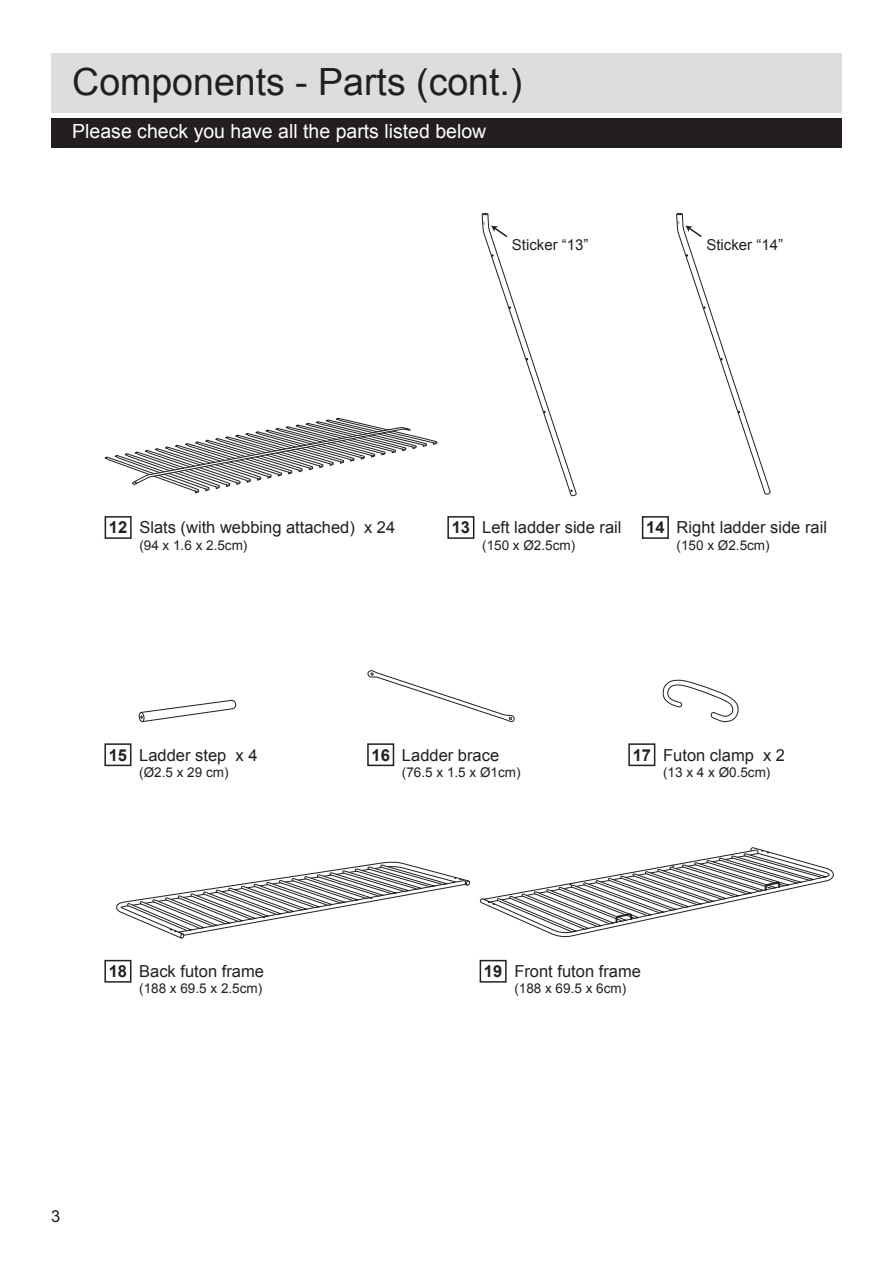
<style>
.page{position:relative;width:893px;height:1263px;background:#fff}
.page>*{position:absolute;margin:0;border:0;box-sizing:border-box;transform-origin:0 0}
.t1{font:37.5px "Arial";color:#231f20}
.t2{font:19.5px "Arial";color:#fff}
.t3{font:16.5px "Arial";color:#231f20}
.t4{font:700 16.5px "Arial";color:#231f20}
.t5{font:15px "Arial";color:#231f20}
.t6{font:13.5px "Arial";color:#231f20}
</style>
<div class="page">
<div style="left:51px;top:53px;width:791px;height:59px;background:#dcddde"></div>
<div style="left:51px;top:118px;width:791px;height:29px;background:#231f20"></div>
<div style="left:105px;top:516px;width:27px;height:23px;border:2px solid #231f20"></div>
<svg style="left:105px;top:418px;width:332px;height:76px"></svg>
<div style="left:367px;top:743px;width:27px;height:23px;border:2px solid #231f20"></div>
<svg style="left:367px;top:671px;width:148px;height:52px"></svg>
<div style="left:104px;top:743px;width:27px;height:23px;border:2px solid #231f20"></div>
<svg style="left:139px;top:699px;width:98px;height:23px"></svg>
<div style="left:447px;top:516px;width:27px;height:23px;border:2px solid #231f20"></div>
<div style="left:642px;top:516px;width:27px;height:23px;border:2px solid #231f20"></div>
<svg style="left:481px;top:213px;width:96px;height:284px"></svg>
<svg style="left:676px;top:213px;width:95px;height:282px"></svg>
<div style="left:104px;top:960px;width:27px;height:23px;border:2px solid #231f20"></div>
<svg style="left:116px;top:862px;width:354px;height:77px"></svg>
<div style="left:480px;top:960px;width:27px;height:23px;border:2px solid #231f20"></div>
<svg style="left:480px;top:847px;width:354px;height:90px"></svg>
<div style="left:628px;top:743px;width:27px;height:23px;border:2px solid #231f20"></div>
<svg style="left:662px;top:679px;width:77px;height:43px"></svg>
<h1 class="t1" style="left:72px;top:57px;width:452px">Components - Parts (cont.)</h1>
<p class="t2" style="left:72px;top:119px;width:416px">Please check you have all the parts listed below</p>
<p class="t5" style="left:512px;top:235px;width:78px">Sticker “13”</p>
<p class="t5" style="left:706px;top:235px;width:78px">Sticker “14”</p>
<p class="t4" style="left:109px;top:517px;width:20px">12</p>
<p class="t3" style="left:139px;top:517px;width:257px">Slats (with webbing attached) x 24</p>
<p class="t6" style="left:139px;top:536px;width:110px">(94 x 1.6 x 2.5cm)</p>
<p class="t3" style="left:482px;top:517px;width:141px">Left ladder side rail</p>
<p class="t6" style="left:482px;top:536px;width:95px">(150 x Ø2.5cm)</p>
<p class="t4" style="left:452px;top:517px;width:20px">13</p>
<p class="t3" style="left:677px;top:517px;width:152px">Right ladder side rail</p>
<p class="t6" style="left:677px;top:536px;width:95px">(150 x Ø2.5cm)</p>
<p class="t4" style="left:646px;top:517px;width:20px">14</p>
<p class="t4" style="left:109px;top:744px;width:20px">15</p>
<p class="t3" style="left:139px;top:744px;width:120px">Ladder step x 4</p>
<p class="t4" style="left:372px;top:744px;width:20px">16</p>
<p class="t6" style="left:139px;top:763px;width:91px">(Ø2.5 x 29 cm)</p>
<p class="t3" style="left:402px;top:744px;width:99px">Ladder brace</p>
<p class="t6" style="left:402px;top:763px;width:120px">(76.5 x 1.5 x Ø1cm)</p>
<p class="t4" style="left:633px;top:744px;width:20px">17</p>
<p class="t3" style="left:663px;top:744px;width:123px">Futon clamp x 2</p>
<p class="t6" style="left:663px;top:763px;width:109px">(13 x 4 x Ø0.5cm)</p>
<p class="t4" style="left:109px;top:960px;width:20px">18</p>
<p class="t3" style="left:514px;top:961px;width:128px">Front futon frame</p>
<p class="t6" style="left:514px;top:980px;width:113px">(188 x 69.5 x 6cm)</p>
<p class="t3" style="left:139px;top:961px;width:126px">Back futon frame</p>
<p class="t6" style="left:139px;top:980px;width:125px">(188 x 69.5 x 2.5cm)</p>
<p class="t4" style="left:484px;top:960px;width:20px">19</p>
<p class="t3" style="left:51px;top:1205px;width:11px">3</p>
</div>
